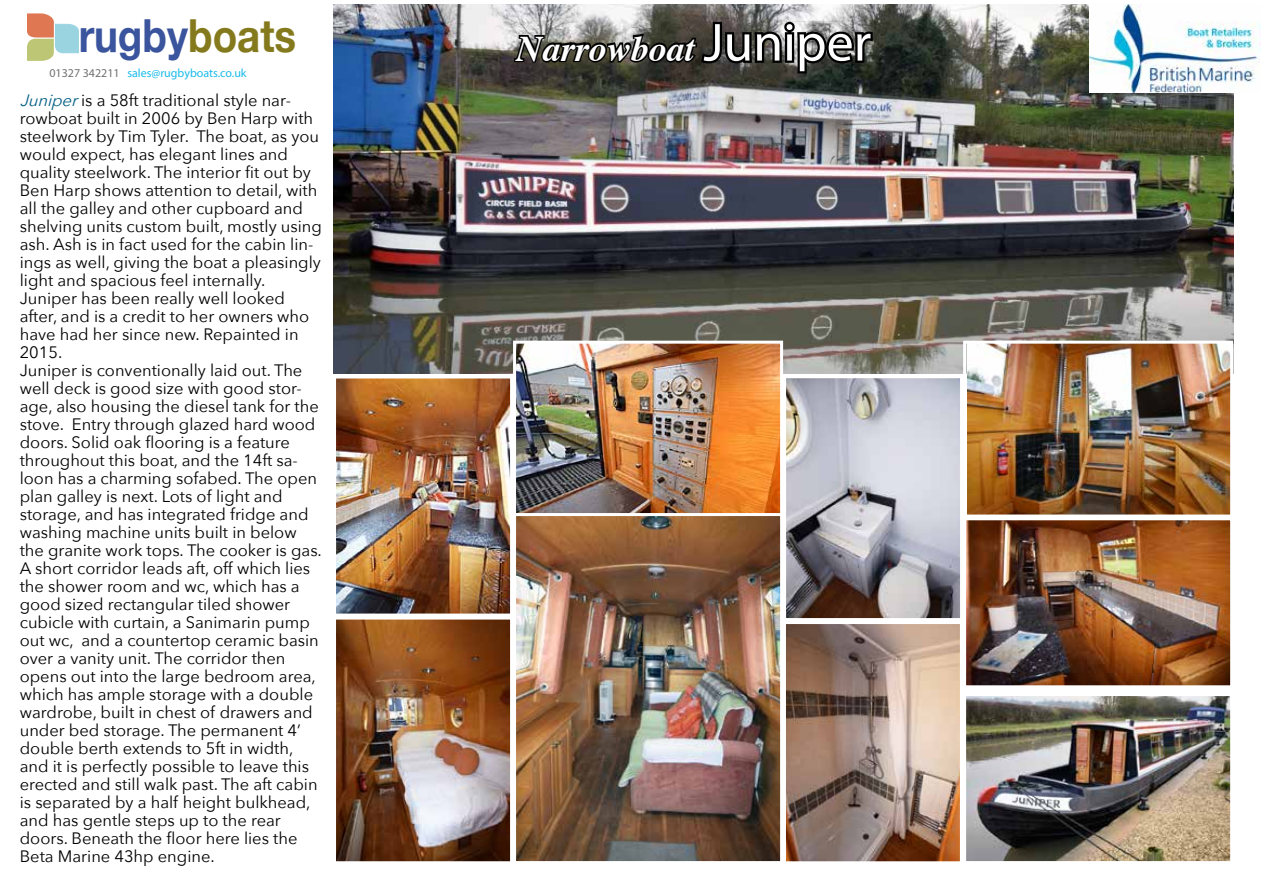
<style>
.page{position:relative;width:1263px;height:893px;background:#fff}
.page>*{position:absolute;margin:0;border:0;box-sizing:border-box;transform-origin:0 0}
.t1{font:54px "Myriad Pro";color:#fff}
.t2{font:700 45.6px "Helvetica Neue";color:#3a549d;scale:.88 1}
.t3{font:italic 700 36px "Times";color:#fff}
.t4{font:16.5px/18px "Avenir Next";color:#000}
.t5{font:12px "Myriad Pro";color:#1bbbea}
.s1{color:#847a1d}
.s2{color:#707172}
.s3{font-style:italic;color:#005d85}
</style>
<div class="page">
<img style="left:333px;top:4px;width:900px;height:370px">
<img style="left:337px;top:379px;width:172px;height:233px">
<div style="left:333px;top:375px;width:180px;height:241px;border:3px solid #fff"></div>
<img style="left:787px;top:379px;width:172px;height:238px">
<div style="left:783px;top:375px;width:180px;height:246px;border:3px solid #fff"></div>
<img style="left:517px;top:345px;width:262px;height:515px">
<div style="left:513px;top:341px;width:270px;height:177px;border:3px solid #fff"></div>
<img style="left:337px;top:620px;width:172px;height:240px">
<div style="left:333px;top:616px;width:180px;height:248px;border:3px solid #fff"></div>
<img style="left:787px;top:625px;width:172px;height:235px">
<div style="left:783px;top:621px;width:180px;height:243px;border:3px solid #fff"></div>
<div style="left:513px;top:513px;width:270px;height:351px;border:3px solid #fff"></div>
<img style="left:512px;top:4px;width:363px;height:141px">
<img style="left:968px;top:345px;width:261px;height:169px">
<div style="left:963px;top:341px;width:270px;height:177px;border:3px solid #fff"></div>
<img style="left:967px;top:521px;width:262px;height:163px">
<div style="left:963px;top:517px;width:270px;height:171px;border:3px solid #fff"></div>
<svg style="left:27px;top:13px;width:52px;height:48px"></svg>
<img style="left:1090px;top:5px;width:170px;height:88px">
<img style="left:967px;top:697px;width:262px;height:163px">
<div style="left:963px;top:693px;width:270px;height:171px;border:3px solid #fff"></div>
<h2 class="t2" style="left:78px;top:0;width:249px">rugby<span class="s1">boats</span></h2>
<p class="t5" style="left:50px;top:65px;width:199px"><span class="s2">01327 342211</span> sales@rugbyboats.co.uk</p>
<p class="t4" style="left:20px;top:91px;width:304px"><span class="s3">Juniper</span>is a 58ft traditional style nar&shy;rowboat built in 2006 by Ben Harp with steelwork by Tim Tyler. The boat, as you would expect, has elegant lines and quality steelwork. The interior fit out by Ben Harp shows attention to detail, with all the galley and other cupboard and shelving units custom built, mostly using ash. Ash is in fact used for the cabin lin&shy;ings as well, giving the boat a pleasingly light and spacious feel internally.<br>Juniper has been really well looked after, and is a credit to her owners who have had her since new. Repainted in 2015.<br>Juniper is conventionally laid out. The well deck is good size with good stor&shy;age, also housing the diesel tank for the stove. Entry through glazed hard wood doors. Solid oak flooring is a feature throughout this boat, and the 14ft sa&shy;loon has a charming sofabed. The open plan galley is next. Lots of light and storage, and has integrated fridge and washing machine units built in below the granite work tops. The cooker is gas.<br>A short corridor leads aft, off which lies the shower room and wc, which has a good sized rectangular tiled shower cubicle with curtain, a Sanimarin pump out wc, and a countertop ceramic basin over a vanity unit. The corridor then opens out into the large bedroom area, which has ample storage with a double wardrobe, built in chest of drawers and under bed storage. The permanent 4’ double berth extends to 5ft in width, and it is perfectly possible to leave this erected and still walk past. The aft cabin is separated by a half height bulkhead, and has gentle steps up to the rear doors. Beneath the floor here lies the Beta Marine 43hp engine.</p>
<h3 class="t3" style="left:516px;top:15px;width:180px">Narrowboat</h3>
<h1 class="t1" style="left:703px;top:9px;width:169px">Juniper</h1>
</div>
